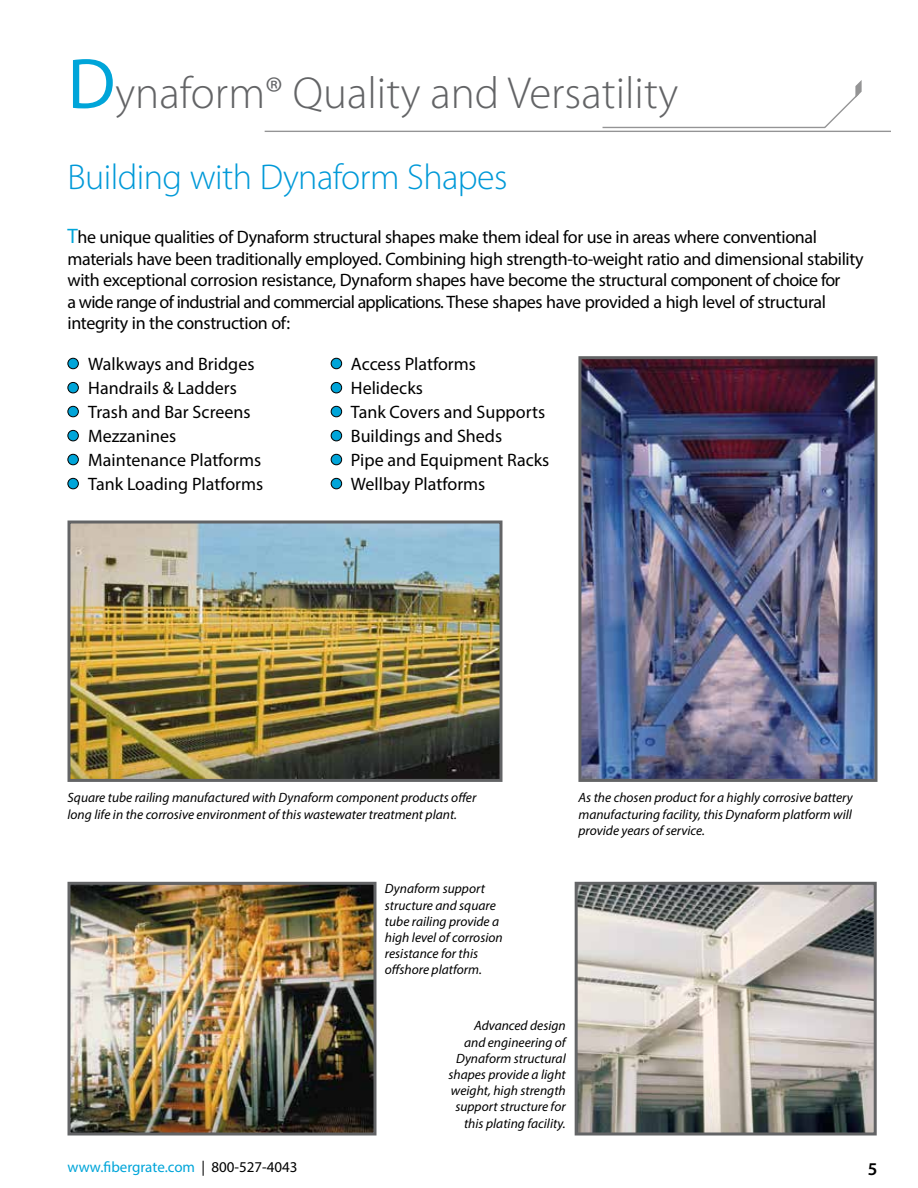
<style>
.page{position:relative;width:918px;height:1188px;background:#fff}
.page>*{position:absolute;margin:0;border:0;box-sizing:border-box;transform-origin:0 0}
.t1{font:300 45px "Myriad Pro";color:#636466}
.t2{font:300 36px "Myriad Pro";letter-spacing:-.015em;color:#0099d8}
.t3{font:18px/21.6px "Myriad Pro";letter-spacing:-.02em;color:#000}
.t4{font:18px/24px "Myriad Pro";color:#000}
.t5{font:600 18px "Myriad Pro";color:#000}
.t6{font:15px "Myriad Pro";color:#00a5d9}
.t7{font:italic 13.5px/16.2px "Myriad Pro";color:#000}
.s1{font-weight:400;font-size:72px;color:#00a5d9}
.s2{font-size:21px;color:#00a5d9}
.s3{color:#000}
</style>
<div class="page">
<img style="left:582px;top:360px;width:292px;height:418px">
<div style="left:578px;top:356px;width:300px;height:426px;border:3px solid #636466"></div>
<img style="left:579px;top:886px;width:294px;height:246px">
<div style="left:575px;top:882px;width:302px;height:254px;border:3px solid #636466"></div>
<img style="left:72px;top:524px;width:426px;height:254px">
<div style="left:68px;top:520px;width:434px;height:262px;border:3px solid #636466"></div>
<img style="left:72px;top:886px;width:300px;height:246px">
<div style="left:68px;top:882px;width:308px;height:254px;border:3px solid #636466"></div>
<div style="left:68px;top:358px;width:10px;height:11px;background:#00a5d9;border-radius:50%"></div>
<div style="left:68px;top:358px;width:11px;height:11px;border:1px solid #000;border-radius:50%"></div>
<div style="left:68px;top:382px;width:10px;height:11px;background:#00a5d9;border-radius:50%"></div>
<div style="left:68px;top:382px;width:11px;height:11px;border:1px solid #000;border-radius:50%"></div>
<div style="left:68px;top:406px;width:10px;height:11px;background:#00a5d9;border-radius:50%"></div>
<div style="left:68px;top:406px;width:11px;height:11px;border:1px solid #000;border-radius:50%"></div>
<div style="left:68px;top:430px;width:10px;height:11px;background:#00a5d9;border-radius:50%"></div>
<div style="left:68px;top:430px;width:11px;height:11px;border:1px solid #000;border-radius:50%"></div>
<div style="left:68px;top:454px;width:10px;height:11px;background:#00a5d9;border-radius:50%"></div>
<div style="left:68px;top:454px;width:11px;height:11px;border:1px solid #000;border-radius:50%"></div>
<div style="left:68px;top:478px;width:10px;height:11px;background:#00a5d9;border-radius:50%"></div>
<div style="left:68px;top:478px;width:11px;height:11px;border:1px solid #000;border-radius:50%"></div>
<div style="left:331px;top:358px;width:11px;height:11px;background:#00a5d9;border-radius:50%"></div>
<div style="left:331px;top:358px;width:11px;height:11px;border:1px solid #000;border-radius:50%"></div>
<div style="left:331px;top:382px;width:11px;height:11px;background:#00a5d9;border-radius:50%"></div>
<div style="left:331px;top:382px;width:11px;height:11px;border:1px solid #000;border-radius:50%"></div>
<div style="left:331px;top:406px;width:11px;height:11px;background:#00a5d9;border-radius:50%"></div>
<div style="left:331px;top:406px;width:11px;height:11px;border:1px solid #000;border-radius:50%"></div>
<div style="left:331px;top:430px;width:11px;height:11px;background:#00a5d9;border-radius:50%"></div>
<div style="left:331px;top:430px;width:11px;height:11px;border:1px solid #000;border-radius:50%"></div>
<div style="left:331px;top:454px;width:11px;height:11px;background:#00a5d9;border-radius:50%"></div>
<div style="left:331px;top:454px;width:11px;height:11px;border:1px solid #000;border-radius:50%"></div>
<div style="left:331px;top:478px;width:11px;height:11px;background:#00a5d9;border-radius:50%"></div>
<div style="left:331px;top:478px;width:11px;height:11px;border:1px solid #000;border-radius:50%"></div>
<hr style="left:265px;top:131px;width:626px;height:1px;background:#949495">
<hr style="left:603px;top:127px;width:222px;height:1px;background:#949495">
<svg style="left:823px;top:80px;width:39px;height:49px"></svg>
<h1 class="t1" style="left:68px;top:66px;width:612px"><span class="s1">D</span>ynaform® Quality and Versatility</h1>
<h2 class="t2" style="left:68px;top:155px;width:442px">Building with Dynaform Shapes</h2>
<p class="t3" style="left:68px;top:226px;width:798px"><span class="s2">T</span>he unique qualities of Dynaform structural shapes make them ideal for use in areas where conventional materials have been traditionally employed. Combining high strength-to-weight ratio and dimensional stability with exceptional corrosion resistance, Dynaform shapes have become the structural component of choice for<br>a wide range of industrial and commercial applications. These shapes have provided a high level of structural integrity in the construction of:</p>
<h3 class="t4" style="left:88px;top:351px;width:177px">Walkways and Bridges<br>Handrails &amp; Ladders<br>Trash and Bar Screens<br>Mezzanines<br>Maintenance Platforms<br>Tank Loading Platforms</h3>
<h3 class="t4" style="left:351px;top:351px;width:200px">Access Platforms<br>Helidecks<br>Tank Covers and Supports<br>Buildings and Sheds<br>Pipe and Equipment Racks<br>Wellbay Platforms</h3>
<p class="t7" style="left:67px;top:790px;width:410px">Square tube railing manufactured with Dynaform component products offer long life in the corrosive environment of this wastewater treatment plant.</p>
<p class="t7" style="left:578px;top:790px;width:276px;text-align:justify">As the chosen product for a highly corrosive battery manufacturing facility, this Dynaform platform will provide years of service.</p>
<p class="t7" style="left:385px;top:881px;width:119px">Dynaform support structure and square tube railing provide a high level of corrosion resistance for this offshore platform.</p>
<p class="t7" style="left:448px;top:1017px;width:119px;text-align:right">Advanced design<br>and engineering of<br>Dynaform structural shapes provide a light weight, high strength support structure for this plating facility.</p>
<p class="t6" style="left:68px;top:1158px;width:232px">www.fibergrate.com <span class="s3">| 800-527-4043</span></p>
<h3 class="t5" style="left:868px;top:1157px;width:11px">5</h3>
</div>
